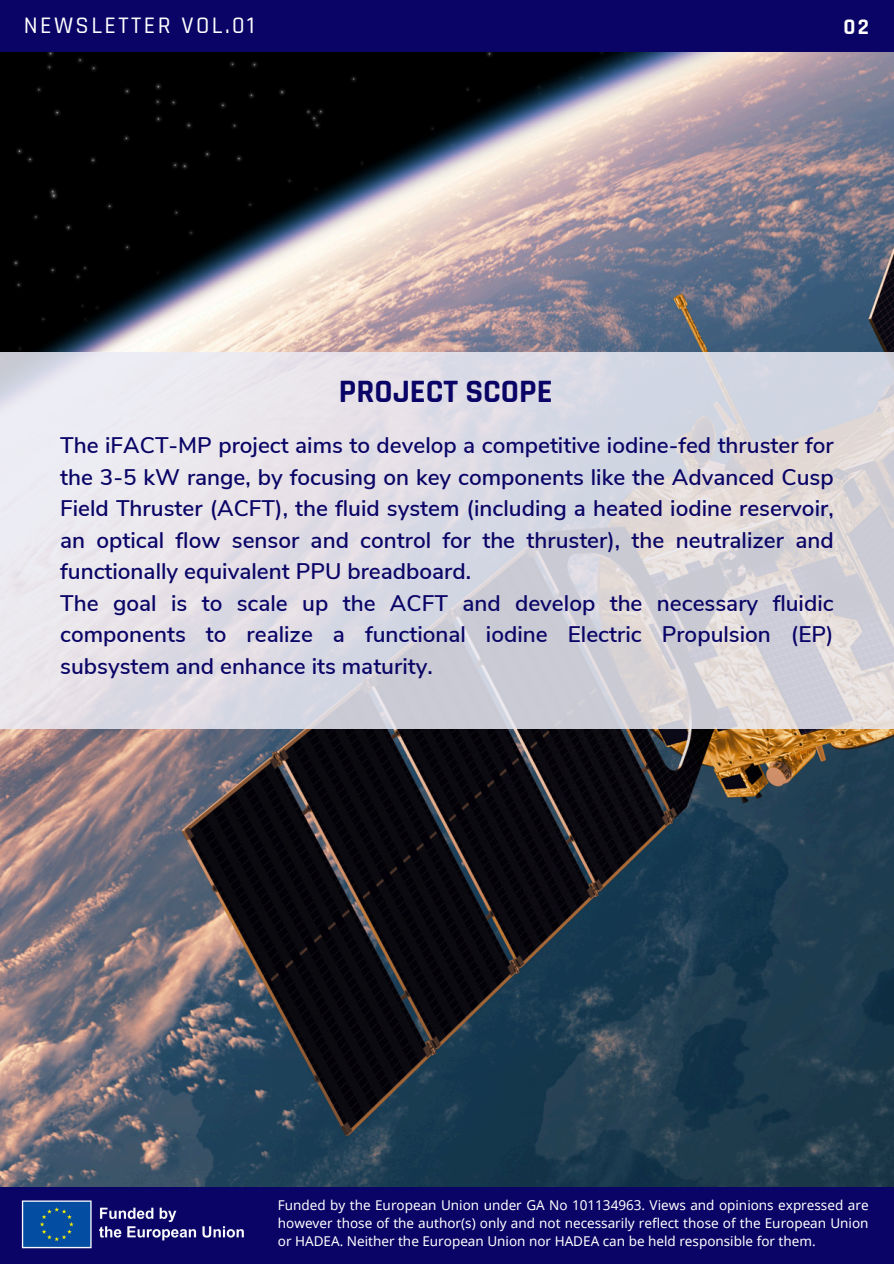
<style>
.page{position:relative;width:894px;height:1264px;background:#fff}
.page>*{position:absolute;margin:0;border:0;box-sizing:border-box;transform-origin:0 0}
.t1{font:700 33px "Rajdhani";color:#090466}
.t2{font:500 24px "Rajdhani";letter-spacing:.1em;color:#fff}
.t3{font:600 22.5px/31.5px "Nunito Sans";color:#090466}
.t4{font:700 22.5px "Rajdhani";color:#fff}
.t5{font:13.5px/18px "Noto Sans";color:#fff;text-align:justify}
</style>
<div class="page">
<img style="left:0;top:51px;width:893px;height:1135px">
<svg style="left:0;top:351px;width:893px;height:377px;background:#dcdae1"></svg>
<div style="left:0;top:0;width:893px;height:51px;background:#090466"></div>
<div style="left:0;top:1186px;width:893px;height:77px;background:#090466"></div>
<img style="left:21px;top:1200px;width:223px;height:49px">
<p class="t2" style="left:24px;top:10px;width:232px">NEWSLETTER VOL.01</p>
<h2 class="t4" style="left:843px;top:13px;width:27px">02</h2>
<p class="t1" style="left:339px;top:371px;width:215px">PROJECT SCOPE</p>
<h1 class="t3" style="left:60px;top:430px;width:774px">The iFACT-MP project aims to develop a competitive iodine-fed thruster for the 3-5 kW range, by focusing on key components like the Advanced Cusp Field Thruster (ACFT), the fluid system (including a heated iodine reservoir, an optical flow sensor and control for the thruster), the neutralizer and functionally equivalent PPU breadboard.<br>The goal is to scale up the ACFT and develop the necessary fluidic components to realize a functional iodine Electric Propulsion (EP) subsystem and enhance its maturity.</h1>
<h3 class="t5" style="left:278px;top:1195px;width:592px">Funded by the European Union under GA No 101134963. Views and opinions expressed are however those of the author(s) only and not necessarily reflect those of the European Union or HADEA. Neither the European Union nor HADEA can be held responsible for them.</h3>
</div>
